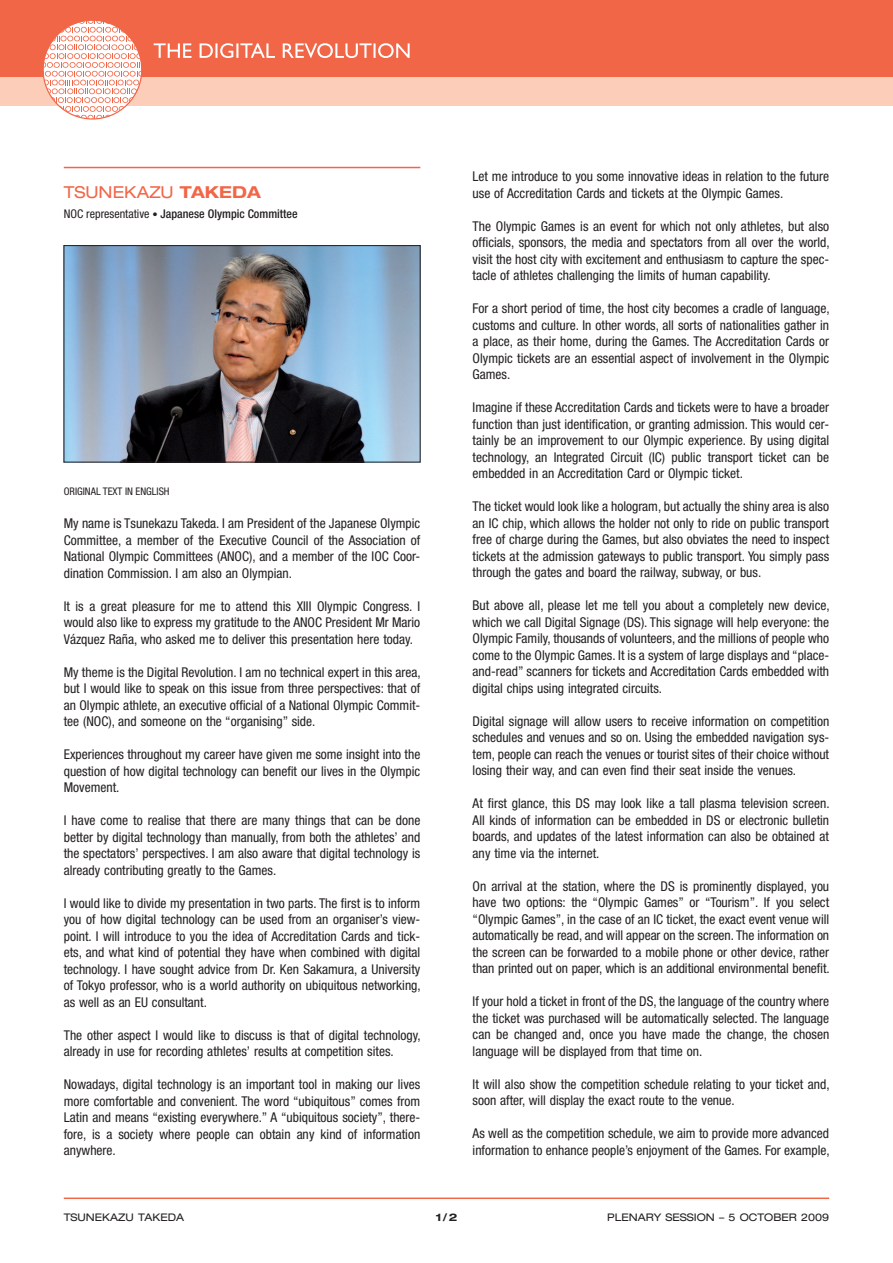
<style>
.page{position:relative;width:893px;height:1263px;background:#fff}
.page>*{position:absolute;margin:0;border:0;box-sizing:border-box;transform-origin:0 0}
.t1{font:expanded 16.5px "Helvetica Neue";color:#f26648}
.t2{font:condensed 13.5px/16.5px "Helvetica Neue";color:#231f20;text-align:justify}
.t3{font:500 condensed 12px "Helvetica Neue";color:#231f20}
.t4{font:expanded 10.5px "Helvetica Neue";color:#231f20}
.t5{font:condensed 10.5px "Helvetica Neue";color:#231f20}
.t6{font:700 expanded 10.5px "Helvetica Neue";color:#231f20}
.s1{font-weight:700}
.s2{font-weight:400}
.s3{font-weight:400;font-size:10.5px}
</style>
<div class="page">
<div style="left:0;top:0;width:893px;height:77px;background:#f26648"></div>
<div style="left:0;top:77px;width:893px;height:29px;background:#fcceba"></div>
<svg style="left:43px;top:22px;width:99px;height:96px"></svg>
<hr style="left:64px;top:1197px;width:765px;height:2px;background:#f26648">
<svg style="left:154px;top:43px;width:256px;height:15px"></svg>
<hr style="left:64px;top:167px;width:356px;height:1px;background:#f26648">
<img style="left:66px;top:247px;width:352px;height:213px">
<div style="left:64px;top:245px;width:356px;height:217px;border:1px solid #231f20"></div>
<p class="t1" style="left:64px;top:182px;width:199px">TSUNEKAZU <span class="s1">TAKEDA</span></p>
<p class="t3" style="left:64px;top:206px;width:235px"><span class="s2">NOC representative</span> <span class="s3">•</span> Japanese Olympic Committee</p>
<p class="t5" style="left:64px;top:485px;width:107px">Original text in English</p>
<p class="t2" style="left:64px;top:515px;width:358px">My name is Tsunekazu Takeda. I am President of the Japanese Olympic Committee, a member of the Executive Council of the Association of National Olympic Committees (ANOC), and a member of the IOC Coor&shy;dination Commission. I am also an Olympian.</p>
<p class="t2" style="left:64px;top:597px;width:358px">It is a great pleasure for me to attend this XIII Olympic Congress. I would also like to express my gratitude to the AN OC President Mr Mario Vázquez Raña, who asked me to deliver this presentation here today.</p>
<p class="t2" style="left:64px;top:663px;width:359px">My theme is the Digital Revolution. I am no technical expert in this area, but I would like to speak on this issue from three perspectives: that of an Olympic athlete, an executive official of a National Olympic Commit&shy;tee (NOC), and someone on the “organising” side.</p>
<p class="t2" style="left:64px;top:746px;width:358px">Experiences throughout my career have given me some insight into the question of how digital technology can benefit our lives in the Olympic Movement.</p>
<p class="t2" style="left:64px;top:812px;width:358px">I have come to realise that there are many things that can be done better by digital technology than manually, from both the athletes’ and the spectators’ perspectives. I am also aware that digital technology is already contributing greatly to the Games.</p>
<p class="t2" style="left:64px;top:894px;width:358px">I would like to divide my presentation in two parts. The first is to inform you of how digital technology can be used from an organiser’s view&shy;point. I will introduce to you the idea of Accreditation Cards and tick&shy;ets, and what kind of potential they have when combined with digital technology. I have sought advice from Dr. Ken Sakamura, a University of Tokyo professor, who is a world authority on ubiquitous networking, as well as an EU consultant.</p>
<p class="t2" style="left:64px;top:1026px;width:358px">The other aspect I would like to discuss is that of digital technology, already in use for recording athletes’ results at competition sites.</p>
<p class="t2" style="left:64px;top:1076px;width:358px">Nowadays, digital technology is an important tool in making our lives more comfortable and convenient. The word “ubiquitous” comes from Latin and means “existing everywhere.” A “ubiquitous society”, there&shy;fore, is a society where people can obtain any kind of information anywhere.</p>
<p class="t2" style="left:473px;top:168px;width:358px">Let me introduce to you some innovative ideas in relation to the future use of Accreditation Cards and tickets at the Olympic Games.</p>
<p class="t2" style="left:473px;top:218px;width:358px">The Olympic Games is an event for which not only athletes, but also officials, sponsors, the media and spectators from all over the world, visit the host city with excitement and enthusiasm to capture the spec&shy;tacle of athletes challenging the limits of human capability.</p>
<p class="t2" style="left:473px;top:300px;width:359px">For a short period of time, the host city becomes a cradle of language, customs and culture. In other words, all sorts of nationalities gather in a place, as their home, during the Games. The Accreditation Cards or Olympic tickets are an essential aspect of involvement in the Olympic Games.</p>
<p class="t2" style="left:473px;top:399px;width:358px">Imagine if these Accreditation Cards and tickets were to have a broader function than just identification, or granting admission. This would cer&shy;tainly be an improvement to our Olympic experience. By using digital technology, an Integrated Circuit (IC) public transport ticket can be embedded in an Accreditation Card or Olympic ticket.</p>
<p class="t2" style="left:473px;top:498px;width:358px">The ticket would look like a hologram, but actually the shiny area is also an IC chip, which allows the holder not only to ride on public transport free of charge during the Games, but also obviates the need to inspect tickets at the admission gateways to public transport. You simply pass through the gates and board the railway, subway, or bus.</p>
<p class="t2" style="left:473px;top:597px;width:359px">But above all, please let me tell you about a completely new device, which we call Digital Signage (DS). This signage will help everyone: the Olympic Family, thousands of volunteers, and the millions of people who come to the Olympic Games. It is a system of large displays and “place&shy;and-read” scanners for tickets and Accreditation Cards embedded with digital chips using integrated circuits.</p>
<p class="t2" style="left:473px;top:713px;width:358px">Digital signage will allow users to receive information on competition schedules and venues and so on. Using the embedded navigation sys&shy;tem, people can reach the venues or tourist sites of their choice without losing their way, and can even find their seat inside the venues.</p>
<p class="t2" style="left:473px;top:795px;width:358px">At first glance, this DS may look like a tall plasma television screen.<br>All kinds of information can be embedded in DS or electronic bulletin boards, and updates of the latest information can also be obtained at any time via the internet.</p>
<p class="t2" style="left:473px;top:878px;width:359px">On arrival at the station, where the DS is prominently displayed, you have two options: the “Olympic Games” or “Tourism”. If you select “Olympic Games”, in the case of an IC ticket, the exact event venue will automatically be read, and will appear on the screen. The information on the screen can be forwarded to a mobile phone or other device, rather than printed out on paper, which is an additional environmental benefit.</p>
<p class="t2" style="left:473px;top:993px;width:358px">If your hold a ticket in front of the DS, the language of the country where the ticket was purchased will be automatically selected. The language can be changed and, once you have made the change, the chosen language will be displayed from that time on.</p>
<p class="t2" style="left:473px;top:1076px;width:359px">It will also show the competition schedule relating to your ticket and, soon after, will display the exact route to the venue.</p>
<p class="t2" style="left:473px;top:1125px;width:359px">As well as the competition schedule, we aim to provide more advanced information to enhance people’s enjoyment of the Games. For example,</p>
<p class="t4" style="left:64px;top:1211px;width:122px">TSUNEKAZU TAKEDA</p>
<p class="t6" style="left:436px;top:1211px;width:23px">1/2</p>
<p class="t4" style="left:607px;top:1211px;width:24px">PLENAR</p>
<p class="t4" style="left:654px;top:1211px;width:19px">Y SESSI</p>
<p class="t4" style="left:697px;top:1211px;width:134px">ON – 5 OCTOBER 2009</p>
</div>
